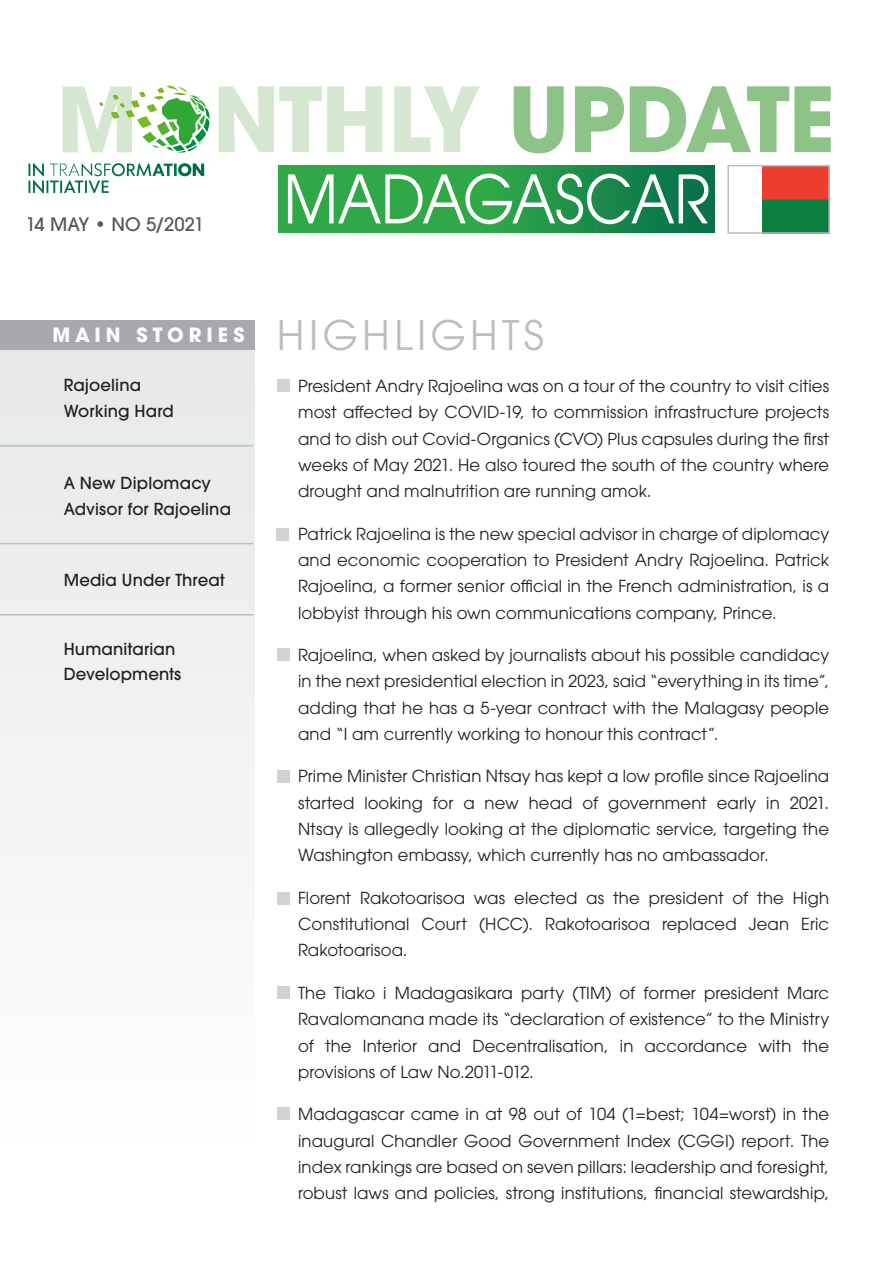
<style>
.page{position:relative;width:893px;height:1263px;background:#fff}
.page>*{position:absolute;margin:0;border:0;box-sizing:border-box;transform-origin:0 0}
.t1{font:700 88.95px "ITC Avant Garde Pro";letter-spacing:-.02em;color:#d5e7d1}
.t2{font:66.15px "ITC Avant Garde Pro";letter-spacing:-.015em;color:#fff;scale:.9 1}
.CONTENTS_no_space_ab{font:40.5px "ITC Avant Garde Pro";letter-spacing:.11em;color:#bcbdc0}
.SUBHEAD_LEVEL_1{font:700 19.5px "ITC Avant Garde Pro";letter-spacing:.26em;color:#fff}
.t3{font:500 18.45px "ITC Avant Garde Pro";letter-spacing:-.005em;color:#57585a}
.CONTENTS_no_space_ab-2{font:16.5px/26.2px "ITC Avant Garde Pro";letter-spacing:.01em;color:#231f20;text-align:justify}
.CONTENTS_no_space_ab-3{font:500 16.5px/25.5px "ITC Avant Garde Pro";letter-spacing:.005em;color:#231f20}
.s1{color:#8dc387}
</style>
<div class="page">
<img style="left:28px;top:163px;width:177px;height:31px">
<img style="left:142px;top:85px;width:68px;height:68px">
<img style="left:99px;top:92px;width:54px;height:36px">
<div style="left:279px;top:166px;width:435px;height:67px;background:linear-gradient(to right,#3bb748,#0d7a49)"></div>
<img style="left:762px;top:168px;width:65px;height:63px">
<div style="left:727px;top:165px;width:103px;height:69px;border:2px solid #bcbdc0"></div>
<div style="left:0;top:345px;width:254px;height:918px;background:#f4f5f5"></div>
<div style="left:0;top:320px;width:254px;height:29px;background:#a8a9ad"></div>
<hr style="left:0;top:445px;width:253px;height:1px;background:#b1c3b6">
<hr style="left:0;top:543px;width:253px;height:1px;background:#b1c3b6">
<hr style="left:0;top:614px;width:253px;height:1px;background:#b1c3b6">
<div style="left:278px;top:379px;width:12px;height:12px;background:#d1d2d4"></div>
<div style="left:276px;top:528px;width:13px;height:13px;background:#d1d2d4"></div>
<div style="left:278px;top:648px;width:12px;height:13px;background:#d1d2d4"></div>
<div style="left:278px;top:771px;width:12px;height:12px;background:#d1d2d4"></div>
<div style="left:278px;top:892px;width:12px;height:12px;background:#d1d2d4"></div>
<div style="left:278px;top:986px;width:12px;height:13px;background:#d1d2d4"></div>
<div style="left:278px;top:1108px;width:12px;height:12px;background:#d1d2d4"></div>
<h1 class="t1" style="left:57px;top:60px;width:780px">M NTHLY <span class="s1">UPDATE</span></h1>
<p class="t3" style="left:26px;top:213px;width:180px">14 MAY • NO 5/2021</p>
<h2 class="t2" style="left:283px;top:158px;width:476px">MADAGASCAR</h2>
<p class="SUBHEAD_LEVEL_1" style="left:52px;top:321px;width:194px">MAIN STORIES</p>
<p class="CONTENTS_no_space_ab" style="left:277px;top:310px;width:269px">HIGHLIGHTS</p>
<p class="CONTENTS_no_space_ab-2" style="left:298px;top:373px;width:533px">President Andry Rajoelina was on a tour of the country to visit cities most affected by COVID-19, to commission infrastructure projects and to dish out Covid-Organics (CVO) Plus capsules during the first weeks of May 2021. He also toured the south of the country where drought and malnutrition are running amok.</p>
<p class="CONTENTS_no_space_ab-2" style="left:298px;top:520px;width:533px">Patrick Rajoelina is the new special advisor in charge of diplomacy and economic cooperation to President Andry Rajoelina. Patrick Rajoelina, a former senior official in the French administration, is a lobbyist through his own communications company, Prince.</p>
<p class="CONTENTS_no_space_ab-2" style="left:298px;top:642px;width:533px">Rajoelina, when asked by journalists about his possible candidacy in the next presidential election in 2023, said “everything in its time”, adding that he has a 5-year contract with the Malagasy people and “I am currently working to honour this contract”.</p>
<p class="CONTENTS_no_space_ab-2" style="left:298px;top:763px;width:533px">Prime Minister Christian Ntsay has kept a low profile since Rajoelina started looking for a new head of government early in 2021.<br>Ntsay is allegedly looking at the diplomatic service, targeting the Washington embassy, which currently has no ambassador.</p>
<p class="CONTENTS_no_space_ab-2" style="left:298px;top:884px;width:533px">Florent Rakotoarisoa was elected as the president of the High Constitutional Court (HCC). Rakotoarisoa replaced Jean Eric Rakotoarisoa.</p>
<p class="CONTENTS_no_space_ab-2" style="left:298px;top:979px;width:533px">The Tiako i Madagasikara party (TIM) of former president Marc Ravalomanana made its “declaration of existence” to the Ministry of the Interior and Decentralisation, in accordance with the provisions of Law No.2011-012.</p>
<p class="CONTENTS_no_space_ab-2" style="left:298px;top:1101px;width:533px">Madagascar came in at 98 out of 104 (1=best; 104=worst) in the inaugural Chandler Good Government Index (CGGI) report. The index rankings are based on seven pillars: leadership and foresight, robust laws and policies, strong institutions, financial stewardship,</p>
<p class="CONTENTS_no_space_ab-3" style="left:64px;top:372px;width:79px">Rajoelina</p>
<p class="CONTENTS_no_space_ab-3" style="left:64px;top:398px;width:112px">Working Hard</p>
<p class="CONTENTS_no_space_ab-3" style="left:64px;top:470px;width:169px">A New Diplomacy<br>Advisor for Rajoelina</p>
<p class="CONTENTS_no_space_ab-3" style="left:64px;top:567px;width:162px">Media Under Threat</p>
<p class="CONTENTS_no_space_ab-3" style="left:64px;top:636px;width:119px">Humanitarian<br>Developments</p>
</div>
